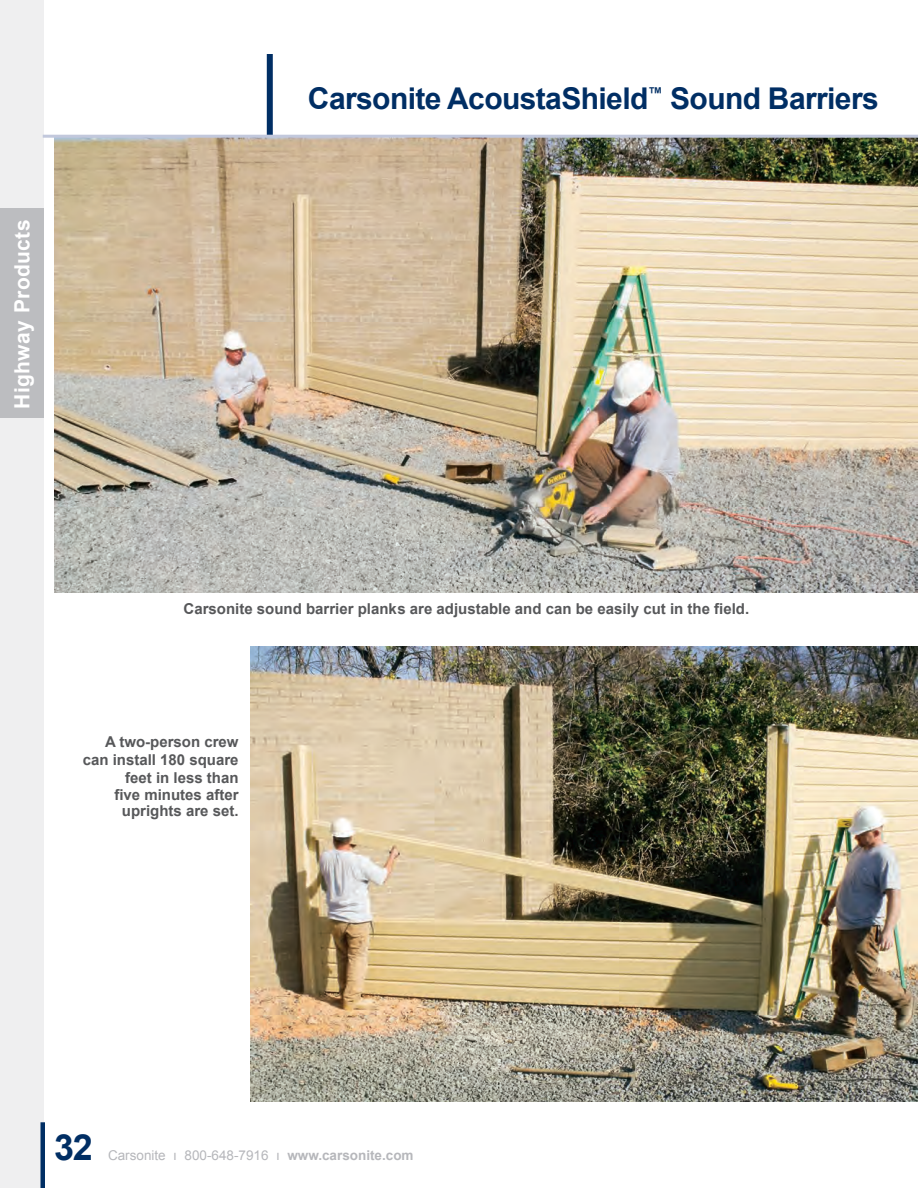
<style>
.page{position:relative;width:918px;height:1188px;background:#fff}
.page>*{position:absolute;margin:0;border:0;box-sizing:border-box;transform-origin:0 0}
.t1{font:700 36px "Arial";color:#002e64}
.t2{font:700 30px "Arial";letter-spacing:-.02em;color:#002e64}
.t3{font:700 21px "Arial";letter-spacing:.02em;color:#fff}
.t4{font:700 15px/18px "Arial";color:#57585a;text-align:right}
.t5{font:13.5px "Arial";color:#b6b7bb}
.s1{font-weight:700}
</style>
<div class="page">
<img style="left:54px;top:138px;width:864px;height:454px">
<div style="left:0;top:0;width:44px;height:1188px;background:#efeff0"></div>
<div style="left:40px;top:1122px;width:5px;height:66px;background:#002e64"></div>
<div style="left:0;top:208px;width:43px;height:210px;background:#bcbdc0"></div>
<div style="left:267px;top:54px;width:6px;height:81px;background:#002e64"></div>
<img style="left:250px;top:647px;width:668px;height:454px">
<hr style="left:43px;top:135px;width:875px;height:3px;background:#c2c8dc">
<h3 class="t3" style="left:10px;top:409px;width:191px;rotate:-90deg">Highway Products</h3>
<h2 class="t2" style="left:308px;top:82px;width:572px">Carsonite AcoustaShield<sup>™</sup> Sound Barriers</h2>
<p class="t4" style="left:184px;top:600px;width:567px">Carsonite sound barrier planks are adjustable and can be easily cut in the field.</p>
<p class="t4" style="left:83px;top:733px;width:157px">A two-person crew can install 180 square feet in less than</p>
<p class="t4" style="left:114px;top:786px;width:126px;line-height:16.5px;text-align:center">five minutes after uprights are set.</p>
<h1 class="t1" style="left:54px;top:1127px;width:40px">32</h1>
<p class="t5" style="left:108px;top:1148px;width:307px">Carsonite ı 800-648-7916 ı <span class="s1">www.carsonite.com</span></p>
</div>
